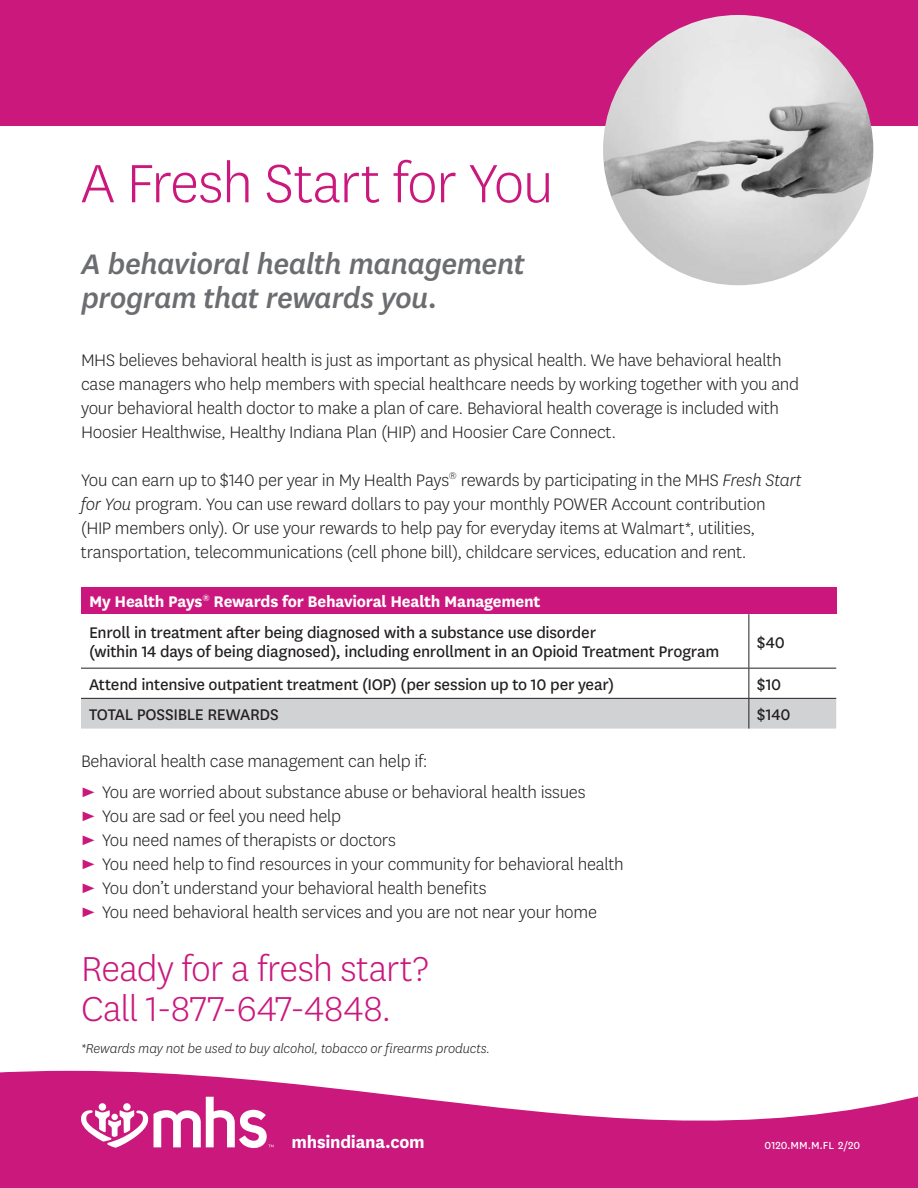
<style>
.page{position:relative;width:918px;height:1188px;background:#fff}
.page>*{position:absolute;margin:0;border:0;box-sizing:border-box;transform-origin:0 0}
.t1{font:300 63px "Centene Sans";letter-spacing:-.02em;color:#ca187d}
.t2{font:300 40.5px/40.5px "Centene Sans";letter-spacing:-.01em;color:#ca187d}
.t3{font:italic 500 33px/34.5px "Centene Sans";letter-spacing:-.02em;color:#6c6d70}
.t4{font:300 19.5px/24px "Centene Sans";letter-spacing:-.015em;color:#231f20}
.t5{font:700 19.5px "Centene Sans";letter-spacing:-.015em;color:#fff}
.t6{font:18px/30.6px "Centene Sans";letter-spacing:-.015em;color:#231f20}
.t7{font:italic 300 15px "Centene Sans";letter-spacing:-.01em;color:#231f20}
.t8{font:12px "Centene Sans";color:#fff}
.s1{font-style:italic}
.s2{font-weight:700;color:#fff}
.s3{color:#ca187d}
</style>
<div class="page">
<svg style="left:0;top:1071px;width:918px;height:117px;fill:#ca187d"></svg>
<svg style="left:81px;top:1097px;width:193px;height:51px"></svg>
<div style="left:0;top:0;width:918px;height:125px;background:#ca187d"></div>
<img style="left:603px;top:15px;width:270px;height:270px;border-radius:135px">
<div style="left:81px;top:587px;width:755px;height:27px;background:#cb177d"></div>
<hr style="left:81px;top:668px;width:668px;height:1px;background:#231f20">
<hr style="left:749px;top:668px;width:87px;height:1px;background:#231f20">
<hr style="left:748px;top:614px;width:1px;height:54px;background:#231f20">
<svg style="left:81px;top:669px;width:755px;height:60px"></svg>
<hr style="left:748px;top:699px;width:1px;height:30px;background:#231f20">
<h1 class="t1" style="left:81px;top:144px;width:474px">A Fresh Start for You</h1>
<h3 class="t3" style="left:81px;top:245px;width:445px">A behavioral health management program that rewards you.</h3>
<p class="t4" style="left:81px;top:347px;width:720px">MHS believes behavioral health is just as important as physical health. We have behavioral health case managers who help members with special healthcare needs by working together with you and your behavioral health doctor to make a plan of care. Behavioral health coverage is included with Hoosier Healthwise, Healthy Indiana Plan (HIP) and Hoosier Care Connect.</p>
<p class="t4" style="left:81px;top:467px;width:722px">You can earn up to $140 per year in My Health Pays<sup>®</sup> rewards by participating in the MHS <span class="s1">Fresh Start for You</span> program. You can use reward dollars to pay your monthly POWER Account contribution<br>(HIP members only). Or use your rewards to help pay for everyday items at Walmart*, utilities, transportation, telecommunications (cell phone bill), childcare services, education and rent.</p>
<p class="t6" style="left:89px;top:586px;width:508px"><span class="s2">My Health Pays</span><sup>®</sup> <span class="s2">Rewards for Behavioral Health Management<br></span>Enroll in treatment after being diagnosed with a substance use disorder</p>
<p class="t6" style="left:89px;top:636px;width:632px">(within 14 days of being diagnosed), including enrollment in an Opioid Treatment Program</p>
<p class="t6" style="left:757px;top:626px;width:30px">$40</p>
<p class="t6" style="left:89px;top:668px;width:527px">Attend intensive outpatient treatment (IOP) (per session up to 10 per year)</p>
<p class="t6" style="left:757px;top:668px;width:26px">$10</p>
<p class="t6" style="left:89px;top:699px;width:191px">TOTAL POSSIBLE REWARDS</p>
<p class="t6" style="left:757px;top:699px;width:35px">$140</p>
<p class="t4" style="left:81px;top:745px;width:506px;line-height:30.8px">Behavioral health case management can help if:<br><span class="s3">►</span> You are worried about substance abuse or behavioral health issues</p>
<p class="t4" style="left:81px;top:804px;width:544px"><span class="s3">►</span> You are sad or feel you need help<br><span class="s3">►</span> You need names of therapists or doctors<br><span class="s3">►</span> You need help to find resources in your community for behavioral health <span class="s3">►</span> You don’t understand your behavioral health benefits<br><span class="s3">►</span> You need behavioral health services and you are not near your home</p>
<h2 class="t2" style="left:81px;top:947px;width:349px">Ready for a fresh start?<br>Call 1-877-647-4848.</h2>
<p class="t7" style="left:81px;top:1040px;width:411px">*Rewards may not be used to buy alcohol, tobacco or firearms products.</p>
<p class="t5" style="left:292px;top:1128px;width:135px">mhsindiana.com</p>
<p class="t8" style="left:765px;top:1137px;width:97px">0120.MM.M.FL 2/20</p>
</div>
